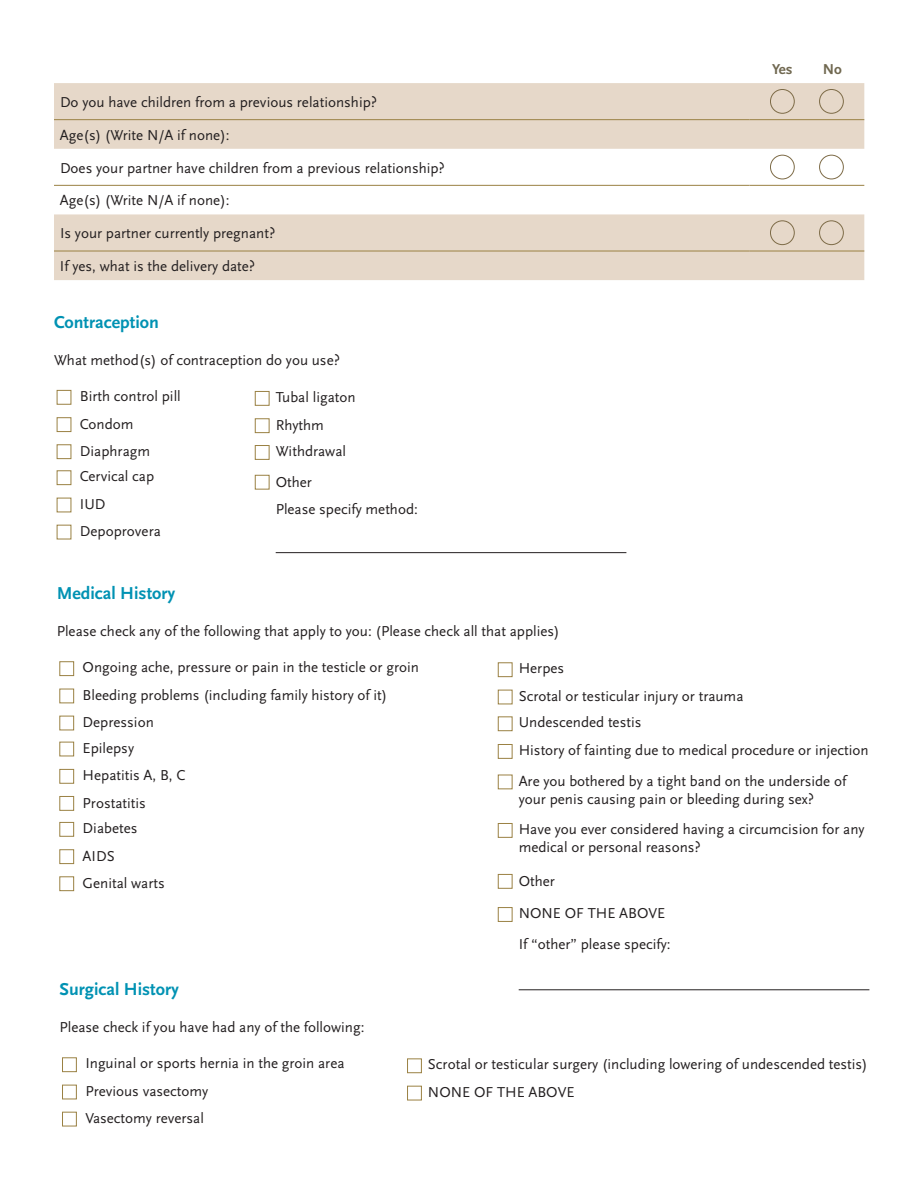
<style>
.page{position:relative;width:918px;height:1188px;background:#fff}
.page>*{position:absolute;margin:0;border:0;box-sizing:border-box;transform-origin:0 0}
.t1{font:18px "Scala Sans Bold LF";color:#0092b3}
.t2{font:15px/18px "Scala Sans";color:#231f20}
.Reference{font:15px "Scala Sans Bold LF";color:#706850}
</style>
<div class="page">
<svg style="left:54px;top:83px;width:810px;height:197px;fill:#e6d8c9"></svg>
<hr style="left:54px;top:119px;width:696px;height:1px;background:#9a8143">
<hr style="left:750px;top:119px;width:114px;height:1px;background:#9a8143">
<hr style="left:54px;top:251px;width:696px;height:1px;background:#9a8143">
<hr style="left:750px;top:251px;width:114px;height:1px;background:#9a8143">
<hr style="left:54px;top:185px;width:696px;height:1px;background:#9a8143">
<hr style="left:750px;top:185px;width:114px;height:1px;background:#9a8143">
<div style="left:770px;top:89px;width:25px;height:25px;border:1px solid #7d6b47;border-radius:50%"></div>
<div style="left:819px;top:89px;width:25px;height:25px;border:1px solid #7d6b47;border-radius:50%"></div>
<div style="left:770px;top:155px;width:25px;height:24px;border:1px solid #7d6b47;border-radius:50%"></div>
<div style="left:819px;top:155px;width:25px;height:24px;border:1px solid #7d6b47;border-radius:50%"></div>
<div style="left:770px;top:220px;width:25px;height:25px;border:1px solid #7d6b47;border-radius:50%"></div>
<div style="left:819px;top:220px;width:25px;height:25px;border:1px solid #7d6b47;border-radius:50%"></div>
<div style="left:57px;top:390px;width:14px;height:15px;border:1px solid #9a8143"></div>
<div style="left:57px;top:417px;width:14px;height:15px;border:1px solid #9a8143"></div>
<div style="left:57px;top:444px;width:14px;height:15px;border:1px solid #9a8143"></div>
<div style="left:255px;top:391px;width:15px;height:15px;border:1px solid #9a8143"></div>
<div style="left:255px;top:418px;width:15px;height:15px;border:1px solid #9a8143"></div>
<div style="left:57px;top:470px;width:14px;height:15px;border:1px solid #9a8143"></div>
<div style="left:255px;top:445px;width:15px;height:15px;border:1px solid #9a8143"></div>
<div style="left:255px;top:475px;width:15px;height:15px;border:1px solid #9a8143"></div>
<div style="left:59px;top:661px;width:15px;height:15px;border:1px solid #9a8143"></div>
<div style="left:59px;top:689px;width:15px;height:14px;border:1px solid #9a8143"></div>
<div style="left:59px;top:716px;width:15px;height:14px;border:1px solid #9a8143"></div>
<div style="left:498px;top:662px;width:15px;height:15px;border:1px solid #9a8143"></div>
<div style="left:498px;top:690px;width:15px;height:14px;border:1px solid #9a8143"></div>
<div style="left:59px;top:742px;width:15px;height:14px;border:1px solid #9a8143"></div>
<div style="left:59px;top:769px;width:15px;height:15px;border:1px solid #9a8143"></div>
<div style="left:59px;top:796px;width:15px;height:15px;border:1px solid #9a8143"></div>
<div style="left:498px;top:716px;width:15px;height:15px;border:1px solid #9a8143"></div>
<div style="left:498px;top:874px;width:15px;height:15px;border:1px solid #9a8143"></div>
<div style="left:59px;top:822px;width:15px;height:15px;border:1px solid #9a8143"></div>
<div style="left:59px;top:849px;width:15px;height:15px;border:1px solid #9a8143"></div>
<div style="left:59px;top:876px;width:15px;height:15px;border:1px solid #9a8143"></div>
<div style="left:498px;top:744px;width:15px;height:15px;border:1px solid #9a8143"></div>
<div style="left:498px;top:775px;width:15px;height:14px;border:1px solid #9a8143"></div>
<div style="left:498px;top:823px;width:15px;height:15px;border:1px solid #9a8143"></div>
<div style="left:498px;top:907px;width:15px;height:15px;border:1px solid #9a8143"></div>
<div style="left:62px;top:1057px;width:15px;height:15px;border:1px solid #9a8143"></div>
<div style="left:62px;top:1085px;width:15px;height:14px;border:1px solid #9a8143"></div>
<div style="left:62px;top:1112px;width:15px;height:14px;border:1px solid #9a8143"></div>
<div style="left:407px;top:1058px;width:15px;height:15px;border:1px solid #9a8143"></div>
<div style="left:407px;top:1086px;width:15px;height:14px;border:1px solid #9a8143"></div>
<hr style="left:519px;top:989px;width:350px;height:1px;background:#231f20">
<hr style="left:276px;top:552px;width:350px;height:1px;background:#231f20">
<p class="t2" style="left:60px;top:93px;width:319px">Do you have children from a previous relationship?</p>
<p class="t2" style="left:60px;top:126px;width:171px">Age(s) (Write N/A if none):</p>
<p class="t2" style="left:60px;top:159px;width:386px">Does your partner have children from a previous relationship?</p>
<p class="t2" style="left:60px;top:192px;width:171px">Age(s) (Write N/A if none):</p>
<p class="t2" style="left:60px;top:225px;width:217px">Is your partner currently pregnant?</p>
<p class="t2" style="left:60px;top:257px;width:197px">If yes, what is the delivery date?</p>
<h3 class="t1" style="left:54px;top:313px;width:106px">Contraception</h3>
<p class="t2" style="left:54px;top:351px;width:287px">What method(s) of contraception do you use?</p>
<p class="t2" style="left:80px;top:387px;width:102px">Birth control pill</p>
<p class="t2" style="left:80px;top:415px;width:55px">Condom</p>
<p class="t2" style="left:80px;top:442px;width:72px">Diaphragm</p>
<p class="t2" style="left:276px;top:388px;width:81px">Tubal ligaton</p>
<p class="t2" style="left:276px;top:416px;width:50px">Rhythm</p>
<p class="t2" style="left:276px;top:442px;width:72px">Withdrawal</p>
<p class="t2" style="left:276px;top:473px;width:38px">Other</p>
<p class="t2" style="left:276px;top:501px;width:144px">Please specify method:</p>
<p class="t2" style="left:80px;top:468px;width:76px">Cervical cap</p>
<p class="t2" style="left:80px;top:495px;width:27px">IUD</p>
<p class="t2" style="left:80px;top:523px;width:82px">Depoprovera</p>
<h3 class="t1" style="left:57px;top:584px;width:120px">Medical History</h3>
<p class="t2" style="left:57px;top:623px;width:505px">Please check any of the following that apply to you: (Please check all that applies)</p>
<p class="t2" style="left:83px;top:659px;width:338px">Ongoing ache, pressure or pain in the testicle or groin</p>
<p class="t2" style="left:83px;top:686px;width:306px">Bleeding problems (including family history of it)</p>
<p class="t2" style="left:83px;top:714px;width:73px">Depression</p>
<p class="t2" style="left:519px;top:660px;width:47px">Herpes</p>
<p class="t2" style="left:519px;top:687px;width:226px">Scrotal or testicular injury or trauma</p>
<p class="t2" style="left:519px;top:714px;width:124px">Undescended testis</p>
<p class="Reference" style="left:772px;top:61px;width:22px">Yes</p>
<p class="Reference" style="left:823px;top:61px;width:21px">No</p>
<p class="t2" style="left:83px;top:739px;width:53px">Epilepsy</p>
<p class="t2" style="left:83px;top:767px;width:104px">Hepatitis A, B, C</p>
<p class="t2" style="left:83px;top:794px;width:65px">Prostatitis</p>
<p class="t2" style="left:83px;top:819px;width:56px">Diabetes</p>
<p class="t2" style="left:83px;top:847px;width:34px">AIDS</p>
<p class="t2" style="left:83px;top:875px;width:84px">Genital warts</p>
<h3 class="t1" style="left:59px;top:980px;width:121px">Surgical History</h3>
<p class="t2" style="left:59px;top:1019px;width:307px">Please check if you have had any of the following:</p>
<p class="t2" style="left:85px;top:1055px;width:261px">Inguinal or sports hernia in the groin area</p>
<p class="t2" style="left:85px;top:1082px;width:125px">Previous vasectomy</p>
<p class="t2" style="left:85px;top:1110px;width:120px">Vasectomy reversal</p>
<p class="t2" style="left:519px;top:741px;width:352px">History of fainting due to medical procedure or injection</p>
<p class="t2" style="left:519px;top:772px;width:329px">Are you bothered by a tight band on the underside of your penis causing pain or bleeding during sex?</p>
<p class="t2" style="left:519px;top:820px;width:348px">Have you ever considered having a circumcision for any medical or personal reasons?</p>
<p class="t2" style="left:519px;top:872px;width:38px">Other</p>
<p class="t2" style="left:519px;top:905px;width:148px">NONE OF THE ABOVE</p>
<p class="t2" style="left:519px;top:936px;width:153px">If “other” please specify:</p>
<p class="t2" style="left:428px;top:1056px;width:441px">Scrotal or testicular surgery (including lowering of undescended testis)</p>
<p class="t2" style="left:428px;top:1083px;width:148px">NONE OF THE ABOVE</p>
</div>
